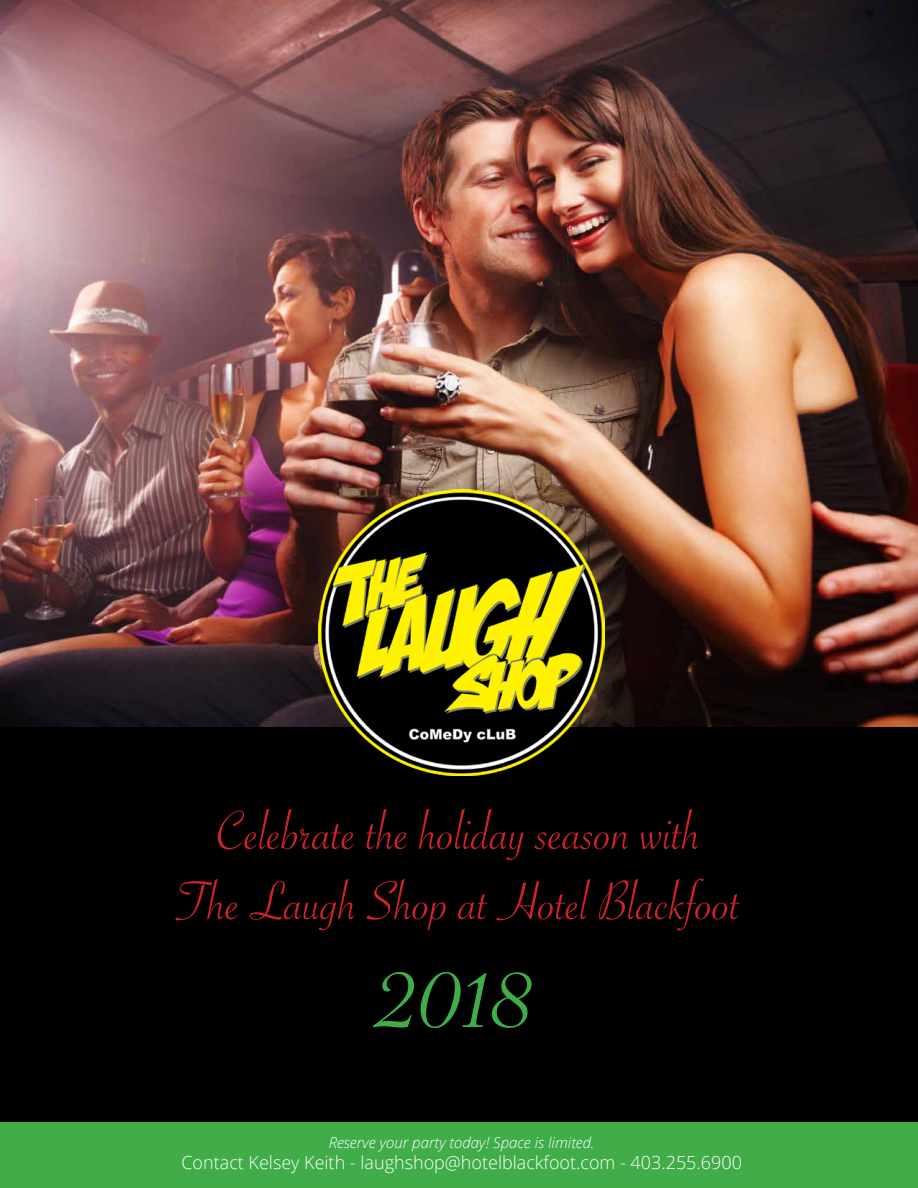
<style>
.page{position:relative;width:918px;height:1188px;background:#000}
.page>*{position:absolute;margin:0;border:0;box-sizing:border-box;transform-origin:0 0}
.t1{font:136.5px "Savoye Let Plain";color:#40ad49}
.t2{font:58.5px/70.2px "Savoye Let Plain";color:#d22229;text-align:center}
.t3{font:300 18px "Open Sans";color:#fff}
.t4{font:italic 300 15px "Open Sans";color:#fff}
</style>
<div class="page">
<img style="left:0;top:0;width:918px;height:726px">
<img style="left:318px;top:489px;width:287px;height:287px">
<div style="left:0;top:1123px;width:918px;height:65px;background:#40ad49"></div>
<h2 class="t2" style="left:177px;top:796px;width:565px">Celebrate the holiday season with<br>The Laugh Shop at Hotel Blackfoot</h2>
<h1 class="t1" style="left:380px;top:894px;width:159px">2018</h1>
<p class="t4" style="left:329px;top:1132px;width:267px">Reserve your party today! Space is limited.</p>
<p class="t3" style="left:181px;top:1150px;width:562px">Contact Kelsey Keith - laughshop@hotelblackfoot.com - 403.255.6900</p>
</div>
